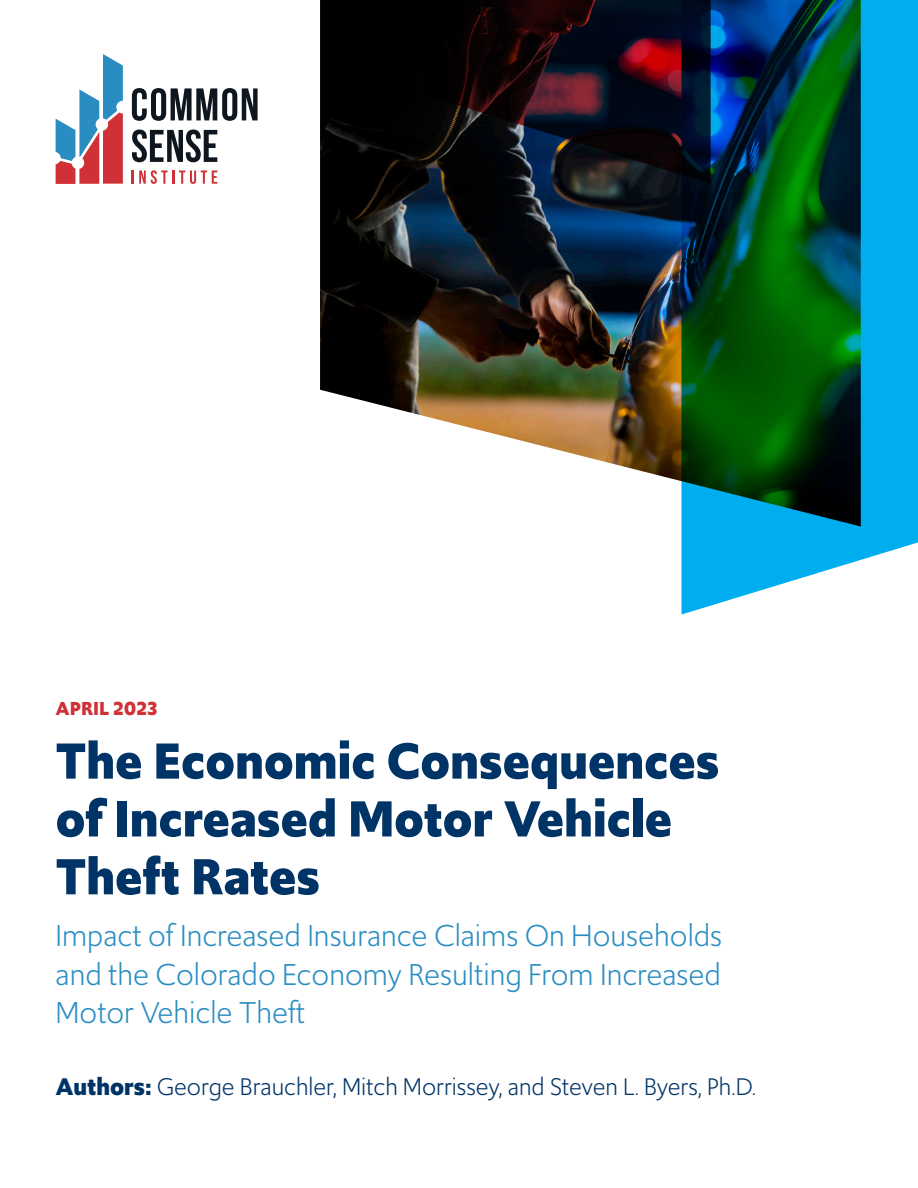
<style>
.page{position:relative;width:918px;height:1188px;background:#fff}
.page>*{position:absolute;margin:0;border:0;box-sizing:border-box;transform-origin:0 0}
.t1{font:700 53.4px/57.9px "Upgrade";color:#036}
.t2{font:31.8px/38.1px "Upgrade";color:#298dc2;text-align:justify}
.t3{font:25.35px "Upgrade";color:#036}
.t4{font:700 19.8px "Upgrade";color:#cf3137}
.s1{font-weight:700}
</style>
<div class="page">
<img style="left:320px;top:0;width:361px;height:481px">
<svg style="left:681px;top:0;width:237px;height:615px"></svg>
<svg style="left:132px;top:130px;width:85px;height:32px"></svg>
<svg style="left:56px;top:54px;width:67px;height:130px"></svg>
<svg style="left:132px;top:88px;width:126px;height:33px"></svg>
<svg style="left:132px;top:170px;width:85px;height:14px"></svg>
<svg style="left:424px;top:0;width:287px;height:184px"></svg>
<p class="t4" style="left:56px;top:695px;width:104px">APRIL 2023</p>
<p class="t1" style="left:56px;top:732px;width:665px">The Economic Consequences of Increased Motor Vehicle<br>Theft Rates</p>
<p class="t2" style="left:56px;top:917px;width:668px">Impact of Increased Insurance Claims On Households and the Colorado Economy Resulting From Increased Motor Vehicle Theft</p>
<p class="t3" style="left:56px;top:1069px;width:702px"><span class="s1">Authors:</span> George Brauchler, Mitch Morrissey, and Steven L. Byers, Ph.D.</p>
</div>
